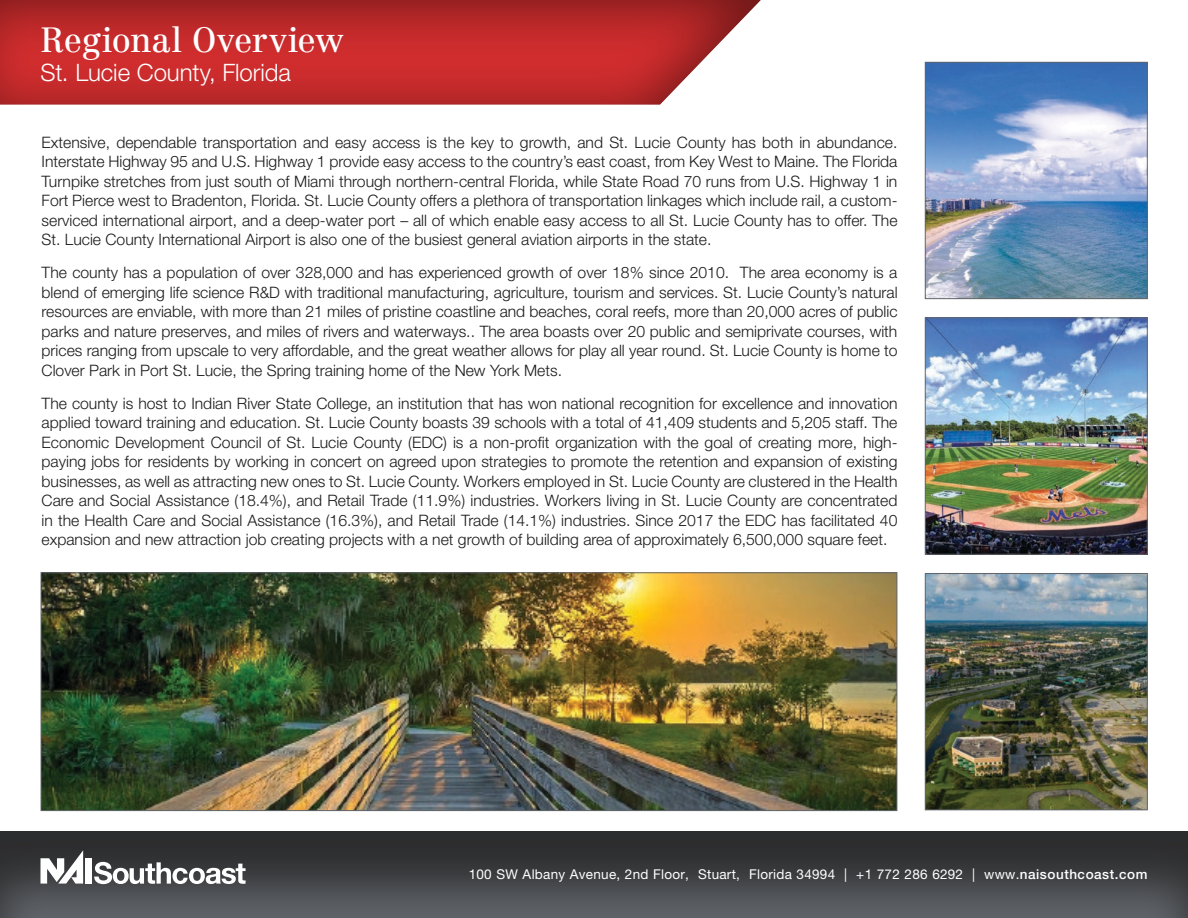
<style>
.page{position:relative;width:1188px;height:918px;background:#fff}
.page>*{position:absolute;margin:0;border:0;box-sizing:border-box;transform-origin:0 0}
.t1{font:34.5px "Centennial LT Std";letter-spacing:-.01em;color:#fff}
.t2{font:300 24px "Helvetica Neue LT Std";color:#fff}
.t3{font:300 15.75px/19.5px "Helvetica Neue LT Std";color:#1b1a1a;text-align:justify}
.t4{font:13.5px "Helvetica Neue LT Std";letter-spacing:.02em;color:#fff}
.s1{font-weight:500}
</style>
<div class="page">
<div style="left:0;top:830px;width:1188px;height:88px;background:#1b1a1a;opacity:.75"></div>
<div style="left:85px;top:858px;width:7px;height:26px;background:#fff"></div>
<svg style="left:40px;top:850px;width:43px;height:34px"></svg>
<svg style="left:94px;top:862px;width:152px;height:22px"></svg>
<div style="left:0;top:0;width:762px;height:106px;background:#1b1a1a;opacity:.51"></div>
<img style="left:927px;top:64px;width:219px;height:233px">
<div style="left:925px;top:62px;width:223px;height:237px;border:1px solid #62666b"></div>
<img style="left:927px;top:320px;width:219px;height:233px">
<div style="left:925px;top:318px;width:223px;height:237px;border:1px solid #62666b"></div>
<img style="left:927px;top:575px;width:219px;height:233px">
<div style="left:925px;top:573px;width:223px;height:237px;border:1px solid #62666b"></div>
<img style="left:43px;top:574px;width:852px;height:235px">
<div style="left:41px;top:572px;width:856px;height:239px;border:1px solid #62666b"></div>
<p class="t1" style="left:40px;top:19px;width:305px">Regional Overview</p>
<p class="t2" style="left:40px;top:58px;width:252px">St. Lucie County, Florida</p>
<p class="t3" style="left:42px;top:132px;width:857px">Extensive, dependable transportation and easy access is the key to growth, and St. Lucie County has both in abundance.<br>Interstate Highway 95 and U.S. Highway 1 provide easy access to the country’s east coast, from Key West to Maine. The Florida Turnpike stretches from just south of Miami through northern-central Florida, while State Road 70 runs from U.S. Highway 1 in Fort Pierce west to Bradenton, Florida. St. Lucie County offers a plethora of transportation linkages which include rail, a custom&shy;serviced international airport, and a deep-water port – all of which enable easy access to all St. Lucie County has to offer. The St. Lucie County International Airport is also one of the busiest general aviation airports in the state.</p>
<p class="t3" style="left:42px;top:263px;width:858px">The county has a population of over 328,000 and has experienced growth of over 18% since 2010. The area economy is a blend of emerging life science R&amp;D with traditional manufacturing, agriculture, tourism and services. St. Lucie County’s natural resources are enviable, with more than 21 miles of pristine coastline and beaches, coral reefs, more than 20,000 acres of public parks and nature preserves, and miles of rivers and waterways.. The area boasts over 20 public and semiprivate courses, with prices ranging from upscale to very affordable, and the great weather allows for play all year round. St. Lucie County is home to Clover Park in Port St. Lucie, the Spring training home of the New York Mets.</p>
<p class="t3" style="left:42px;top:393px;width:857px">The county is host to Indian River State College, an institution that has won national recognition for excellence and innovation applied toward training and education. St. Lucie County boasts 39 schools with a total of 41,409 students and 5,205 staff. The Economic Development Council of St. Lucie County (EDC) is a non-profit organization with the goal of creating more, high&shy;paying jobs for residents by working in concert on agreed upon strategies to promote the retention and expansion of existing businesses, as well as attracting new ones to St. Lucie County. Workers employed in St. Lucie County are clustered in the Health Care and Social Assistance (18.4%), and Retail Trade (11.9%) industries. Workers living in St. Lucie County are concentrated in the Health Care and Social Assistance (16.3%), and Retail Trade (14.1%) industries. Since 2017 the EDC has facilitated 40 expansion and new attraction job creating projects with a net growth of building area of approximately 6,500,000 square feet.</p>
<p class="t4" style="left:469px;top:866px;width:680px">100 SW Albany Avenue, 2nd Floor, Stuart, Florida 34994 | +1 772 286 6292 | www.<span class="s1">naisouthcoast.com</span></p>
</div>
